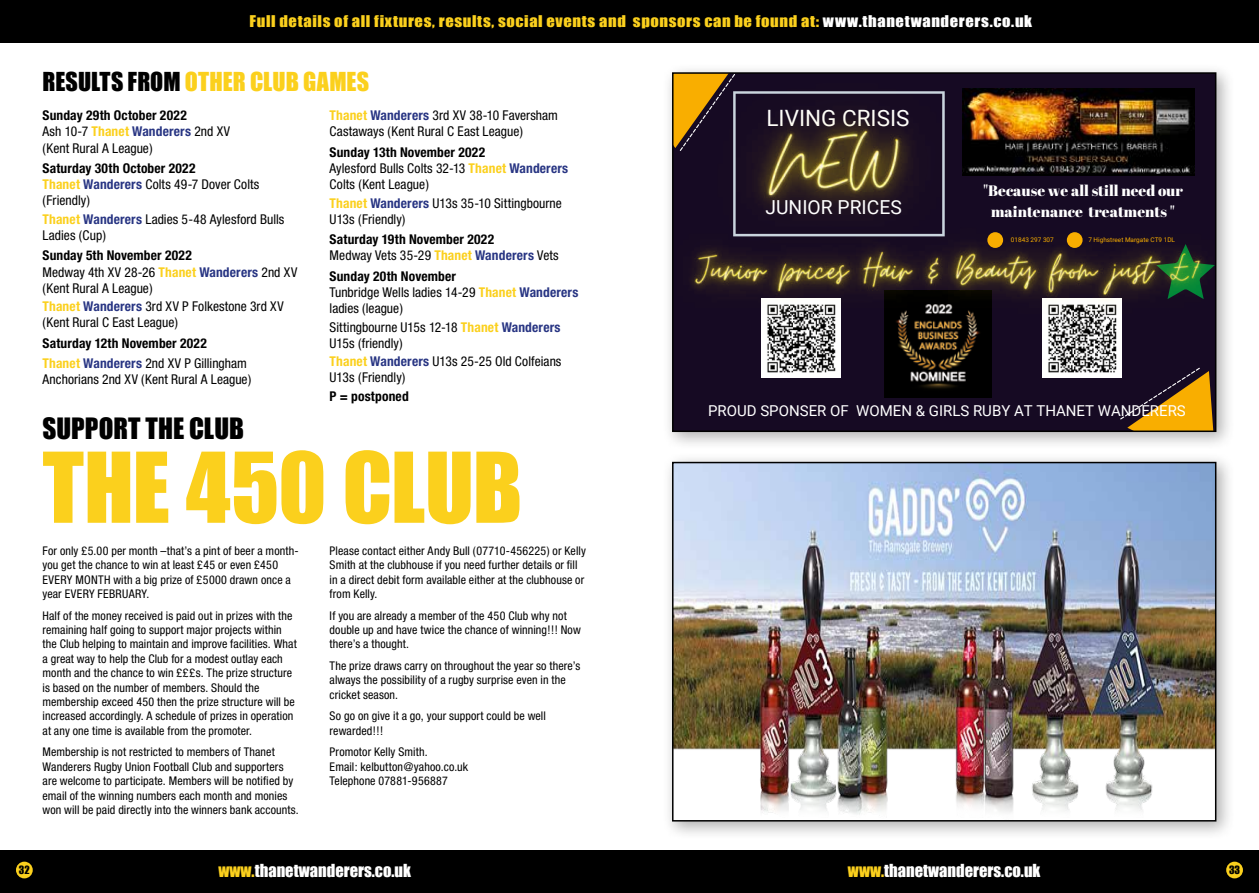
<style>
.page{position:relative;width:1259px;height:893px;background:#fff}
.page>*{position:absolute;margin:0;border:0;box-sizing:border-box;transform-origin:0 0}
.t1{font:90px "Impact";letter-spacing:-.01em;color:#fbd01d}
.t2{font:27px "Impact";letter-spacing:.005em;color:#000}
.t3{font:24px "Impact";letter-spacing:.005em;color:#fbd01d}
.t4{font:22.5px "Roboto";color:#fff}
.t5{font:19.35px "Roboto";color:#fff}
.t6{font:16.5px "Impact";color:#fff}
.t7{font:15.15px/20.9px "Abril Fatface";color:#fff;text-align:center}
.t8{font:15px "Roboto";color:#fff}
.t9{font:14.85px "Impact";letter-spacing:.035em;color:#fbd01d;scale:1.11 1}
.t10{font:condensed 13.5px/16.2px "Helvetica Neue";letter-spacing:.005em;color:#000}
.t11{font:700 condensed 13.5px/20.4px "Helvetica Neue";letter-spacing:.01em;color:#000}
.t12{font:condensed 12px/14.4px "Helvetica Neue";letter-spacing:.01em;color:#000}
.t13{font:10.5px "Impact";color:#000}
.t14{font:6.45px "Roboto";color:#f9ae00}
.s1{color:#fff}
.s2{color:#000}
.s3{font-weight:700}
.s4{font-weight:700;color:#fbd01d}
.s5{font-weight:700;color:#283583}
.s6{color:#fbd01d}
.s7{color:#283583}
.s8{font-weight:400}
</style>
<div class="page">
<div style="left:662px;top:62px;width:573px;height:389px;background:#000;opacity:.31"></div>
<div style="left:673px;top:73px;width:542px;height:358px;background:#160a23"></div>
<svg style="left:1120px;top:368px;width:93px;height:61px"></svg>
<img style="left:1008px;top:88px;width:186px;height:88px">
<img style="left:884px;top:354px;width:107px;height:43px">
<img style="left:762px;top:354px;width:78px;height:23px">
<img style="left:1042px;top:354px;width:79px;height:23px">
<img style="left:944px;top:88px;width:64px;height:100px">
<img style="left:691px;top:188px;width:522px;height:166px">
<svg style="left:675px;top:75px;width:269px;height:161px"></svg>
<div style="left:672px;top:72px;width:544px;height:360px;border:2px solid #000"></div>
<div style="left:662px;top:452px;width:573px;height:388px;background:#000;opacity:.31"></div>
<img style="left:675px;top:465px;width:538px;height:353px">
<div style="left:672px;top:462px;width:544px;height:359px;border:2px solid #000"></div>
<div style="left:0;top:0;width:1259px;height:43px;background:#000"></div>
<div style="left:0;top:850px;width:1259px;height:43px;background:#000"></div>
<div style="left:16px;top:862px;width:17px;height:16px;background:#fbd01d;border-radius:50%"></div>
<div style="left:1226px;top:862px;width:17px;height:16px;background:#fbd01d;border-radius:50%"></div>
<p class="t9" style="left:250px;top:9px;width:706px">Full details of all fixtures, results, social events and sponsors can be found at: <span class="s1">www.thanetwanderers.co.uk</span></p>
<h3 class="t3" style="left:43px;top:63px;width:328px"><span class="s2">RESULTS FROM</span> OTHER CLUB GAMES</h3>
<p class="t10" style="left:43px;top:107px;width:189px"><span class="s3">Sunday 29th October 2022<br></span>Ash 10-7 <span class="s4">Thanet</span> <span class="s5">Wanderers</span> 2nd XV (Kent Rural A League)</p>
<p class="t10" style="left:43px;top:160px;width:218px"><span class="s3">Saturday 30th October 2022<br></span><span class="s4">Thanet</span> <span class="s5">Wanderers</span> Colts 49-7 Dover Colts (Friendly)</p>
<p class="t10" style="left:43px;top:211px;width:243px"><span class="s4">Thanet</span> <span class="s5">Wanderers</span> Ladies 5-48 Aylesford Bulls<br>Ladies (Cup)</p>
<p class="t10" style="left:43px;top:247px;width:256px"><span class="s3">Sunday 5th November 2022<br></span>Medway 4th XV 28-26 <span class="s4">Thanet</span> <span class="s5">Wanderers</span> 2nd XV (Kent Rural A League)</p>
<p class="t10" style="left:43px;top:298px;width:243px"><span class="s4">Thanet</span> <span class="s5">Wanderers</span> 3rd XV P Folkestone 3rd XV (Kent Rural C East League)</p>
<p class="t11" style="left:43px;top:333px;width:206px">Saturday 12th November 2022<br><span class="s6">Thanet</span> <span class="s7">Wanderers</span> <span class="s8">2nd XV P Gillingham</span></p>
<p class="t10" style="left:43px;top:372px;width:210px">Anchorians 2nd XV (Kent Rural A League)</p>
<p class="t10" style="left:330px;top:107px;width:230px"><span class="s4">Thanet</span> <span class="s5">Wanderers</span> 3rd XV 38-10 Faversham<br>Castaways (Kent Rural C East League)</p>
<p class="t10" style="left:330px;top:144px;width:240px"><span class="s3">Sunday 13th November 2022<br></span>Aylesford Bulls Colts 32-13 <span class="s4">Thanet</span> <span class="s5">Wanderers<br></span>Colts (Kent League)</p>
<p class="t10" style="left:330px;top:195px;width:234px"><span class="s4">Thanet</span> <span class="s5">Wanderers</span> U13s 35-10 Sittingbourne<br>U13s (Friendly)</p>
<p class="t11" style="left:330px;top:231px;width:231px;line-height:16.2px">Saturday 19th November 2022<br><span class="s8">Medway Vets 35-29</span> <span class="s6">Thanet</span> <span class="s7">Wanderers</span> <span class="s8">Vets</span></p>
<p class="t10" style="left:329px;top:268px;width:250px"><span class="s3">Sunday 20th November<br></span>Tunbridge Wells ladies 14-29 <span class="s4">Thanet</span> <span class="s5">Wanderers </span>ladies (league)</p>
<p class="t10" style="left:329px;top:319px;width:232px">Sittingbourne U15s 12-18 <span class="s4">Thanet</span> <span class="s5">Wanderers<br></span>U15s (friendly)</p>
<p class="t10" style="left:329px;top:353px;width:233px"><span class="s4">Thanet</span> <span class="s5">Wanderers</span> U13s 25-25 Old Colfeians<br>U13s (Friendly)</p>
<p class="t11" style="left:329px;top:385px;width:81px">P = postponed</p>
<h2 class="t2" style="left:43px;top:408px;width:203px">SUPPORT THE CLUB</h2>
<h1 class="t1" style="left:43px;top:418px;width:481px">THE 450 CLUB</h1>
<p class="t12" style="left:43px;top:543px;width:258px">For only £5.00 per month –that’s a pint of beer a month&shy;you get the chance to win at least £45 or even £450<br>EVERY MONTH with a big prize of £5000 drawn once a year EVERY FEBRUARY.</p>
<p class="t12" style="left:43px;top:608px;width:256px">Half of the money received is paid out in prizes with the remaining half going to support major projects within the Club helping to maintain and improve facilities. What a great way to help the Club for a modest outlay each month and the chance to win £££s. The prize structure is based on the number of members. Should the membership exceed 450 then the prize structure will be increased accordingly. A schedule of prizes in operation at any one time is available from the promoter.</p>
<p class="t12" style="left:43px;top:745px;width:258px">Membership is not restricted to members of Thanet Wanderers Rugby Union Football Club and supporters are welcome to participate. Members will be notified by email of the winning numbers each month and monies won will be paid directly into the winners bank accounts.</p>
<p class="t12" style="left:330px;top:543px;width:258px">Please contact either Andy Bull (07710-456225) or Kelly Smith at the clubhouse if you need further details or fill in a direct debit form available either at the clubhouse or from Kelly.</p>
<p class="t12" style="left:330px;top:608px;width:253px">If you are already a member of the 450 Club why not double up and have twice the chance of winning!!! Now there’s a thought.</p>
<p class="t12" style="left:330px;top:658px;width:252px">The prize draws carry on throughout the year so there’s always the possibility of a rugby surprise even in the cricket season.</p>
<p class="t12" style="left:330px;top:709px;width:218px">So go on give it a go, your support could be well rewarded!!!</p>
<p class="t12" style="left:330px;top:745px;width:140px">Promotor Kelly Smith.<br>Email: kelbutton@yahoo.co.uk<br>Telephone 07881-956887</p>
<h3 class="t4" style="left:766px;top:103px;width:144px">LIVING CRISIS</h3>
<h3 class="t5" style="left:765px;top:194px;width:138px">JUNIOR PRICES</h3>
<p class="t7" style="left:983px;top:179px;width:201px">"Because we all still need our maintenance treatments "</p>
<p class="t14" style="left:1011px;top:235px;width:44px">01843 297 307</p>
<p class="t14" style="left:1088px;top:235px;width:88px">7 Highstreet Margate CT9 1DL</p>
<p class="t8" style="left:708px;top:400px;width:479px">PROUD SPONSER OF WOMEN &amp; GIRLS RUBY AT THANET WANDERERS</p>
<p class="t13" style="left:19px;top:862px;width:12px">32</p>
<h3 class="t6" style="left:218px;top:858px;width:194px"><span class="s6">www.</span>thanetwanderers.co.uk</h3>
<h3 class="t6" style="left:848px;top:858px;width:194px"><span class="s6">www.</span>thanetwanderers.co.uk</h3>
<p class="t13" style="left:1229px;top:862px;width:13px">33</p>
</div>
